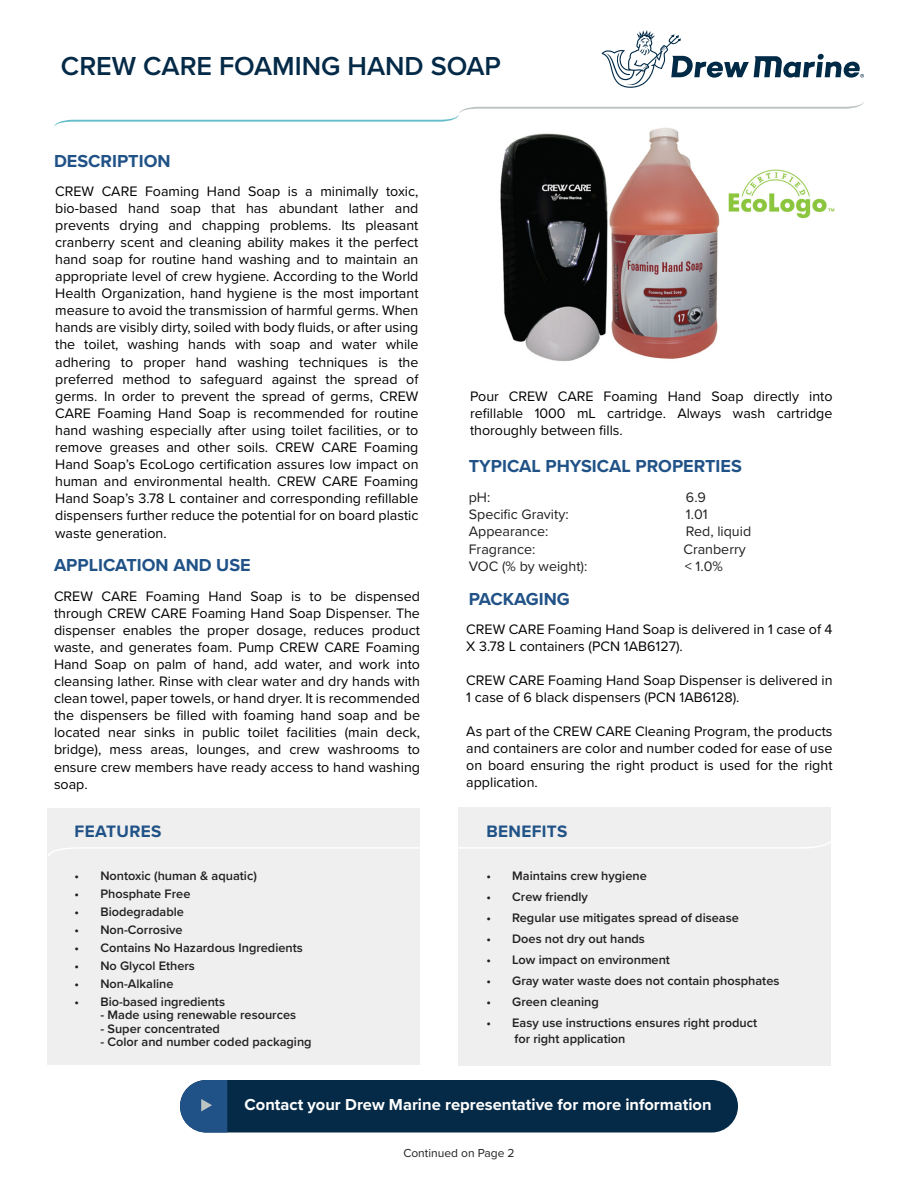
<style>
.page{position:relative;width:918px;height:1188px;background:#fff}
.page>*{position:absolute;margin:0;border:0;box-sizing:border-box;transform-origin:0 0}
.t1{font:600 27px "Proxima Nova";color:#042a47}
.t2{font:700 18px "Proxima Nova";color:#205287}
.t3{font:700 17.25px "Proxima Nova";letter-spacing:.02em;color:#205287}
.t4{font:700 16.5px "Proxima Nova";color:#fff}
.t5{font:14.25px/17.1px "Proxima Nova";color:#000;text-align:justify}
.t6{font:14.25px "Proxima Nova";color:#221f20}
.t7{font:600 12.75px/16.5px "Proxima Nova";color:#221f20}
.t8{font:12px "Proxima Nova";color:#221f20}
</style>
<div class="page">
<img style="left:500px;top:128px;width:220px;height:234px">
<svg style="left:602px;top:30px;width:262px;height:58px"></svg>
<svg style="left:54px;top:102px;width:810px;height:25px"></svg>
<div style="left:180px;top:1080px;width:558px;height:52px;background:#042a47;border-radius:26px"></div>
<svg style="left:180px;top:1080px;width:47px;height:52px;background:#3d6895"></svg>
<div style="left:458px;top:808px;width:373px;height:258px;background:#eeefee"></div>
<div style="left:47px;top:808px;width:373px;height:257px;background:#eeefee"></div>
<svg style="left:48px;top:841px;width:783px;height:15px"></svg>
<img style="left:728px;top:169px;width:107px;height:50px">
<h1 class="t1" style="left:61px;top:46px;width:442px">CREW CARE FOAMING HAND SOAP</h1>
<p class="t2" style="left:54px;top:148px;width:118px">DESCRIPTION</p>
<p class="t5" style="left:55px;top:182px;width:365px">CREW CARE Foaming Hand Soap is a minimally toxic, bio-based hand soap that has abundant lather and prevents drying and chapping problems. Its pleasant cranberry scent and cleaning ability makes it the perfect hand soap for routine hand washing and to maintain an appropriate level of crew hygiene. According to the World Health Organization, hand hygiene is the most important measure to avoid the transmission of harmful germs. When hands are visibly dirty, soiled with body fluids, or after using the toilet, washing hands with soap and water while adhering to proper hand washing techniques is the preferred method to safeguard against the spread of germs. In order to prevent the spread of germs, CREW CARE Foaming Hand Soap is recommended for routine hand washing especially after using toilet facilities, or to remove greases and other soils. CREW CARE Foaming Hand Soap’s EcoLogo certification assures low impact on human and environmental health. CREW CARE Foaming Hand Soap’s 3.78 L container and corresponding refillable dispensers further reduce the potential for on board plastic waste generation.</p>
<p class="t2" style="left:54px;top:551px;width:198px">APPLICATION AND USE</p>
<p class="t5" style="left:54px;top:587px;width:368px">CREW CARE Foaming Hand Soap is to be dispensed through CREW CARE Foaming Hand Soap Dispenser. The dispenser enables the proper dosage, reduces product waste, and generates foam. Pump CREW CARE Foaming Hand Soap on palm of hand, add water, and work into cleansing lather. Rinse with clear water and dry hands with clean towel, paper towels, or hand dryer. It is recommended the dispensers be filled with foaming hand soap and be located near sinks in public toilet facilities (main deck, bridge), mess areas, lounges, and crew washrooms to ensure crew members have ready access to hand washing soap.</p>
<p class="t5" style="left:470px;top:387px;width:364px">Pour CREW CARE Foaming Hand Soap directly into refillable 1000 mL cartridge. Always wash cartridge thoroughly between fills.</p>
<p class="t2" style="left:469px;top:452px;width:275px">TYPICAL PHYSICAL PROPERTIES</p>
<p class="t6" style="left:469px;top:486px;width:23px">pH:</p>
<p class="t6" style="left:686px;top:486px;width:22px">6.9</p>
<p class="t6" style="left:469px;top:504px;width:101px">Specific Gravity:</p>
<p class="t6" style="left:686px;top:504px;width:23px">1.01</p>
<p class="t6" style="left:469px;top:521px;width:81px">Appearance:</p>
<p class="t6" style="left:686px;top:521px;width:67px">Red, liquid</p>
<p class="t6" style="left:469px;top:538px;width:68px">Fragrance:</p>
<p class="t6" style="left:683px;top:538px;width:64px">Cranberry</p>
<p class="t6" style="left:469px;top:555px;width:120px">VOC (% by weight):</p>
<p class="t6" style="left:685px;top:555px;width:40px">&lt; 1.0%</p>
<p class="t2" style="left:469px;top:586px;width:103px">PACKAGING</p>
<p class="t5" style="left:466px;top:620px;width:368px">CREW CARE Foaming Hand Soap is delivered in 1 case of 4<br>X 3.78 L containers (PCN 1AB6127).</p>
<p class="t5" style="left:466px;top:671px;width:368px">CREW CARE Foaming Hand Soap Dispenser is delivered in<br>1 case of 6 black dispensers (PCN 1AB6128).</p>
<p class="t5" style="left:466px;top:722px;width:368px">As part of the CREW CARE Cleaning Program, the products and containers are color and number coded for ease of use on board ensuring the right product is used for the right application.</p>
<p class="t3" style="left:75px;top:819px;width:88px">FEATURES</p>
<p class="t3" style="left:486px;top:819px;width:83px">BENEFITS</p>
<p class="t7" style="left:75px;top:867px;width:184px">• Nontoxic (human &amp; aquatic)</p>
<p class="t7" style="left:75px;top:885px;width:117px">• Phosphate Free</p>
<p class="t7" style="left:75px;top:903px;width:111px">• Biodegradable</p>
<p class="t7" style="left:75px;top:921px;width:110px">• Non-Corrosive</p>
<p class="t7" style="left:75px;top:939px;width:230px">• Contains No Hazardous Ingredients</p>
<p class="t7" style="left:75px;top:957px;width:122px">• No Glycol Ethers</p>
<p class="t7" style="left:75px;top:975px;width:100px">• Non-Alkaline</p>
<p class="t7" style="left:75px;top:993px;width:152px">• Bio-based ingredients</p>
<p class="t7" style="left:100px;top:1006px;width:197px">- Made using renewable resources</p>
<p class="t7" style="left:100px;top:1020px;width:121px">- Super concentrated</p>
<p class="t7" style="left:100px;top:1033px;width:213px">- Color and number coded packaging</p>
<p class="t7" style="left:486px;top:867px;width:162px">• Maintains crew hygiene</p>
<p class="t7" style="left:486px;top:888px;width:103px">• Crew friendly</p>
<p class="t7" style="left:486px;top:909px;width:254px">• Regular use mitigates spread of disease</p>
<p class="t7" style="left:486px;top:930px;width:160px">• Does not dry out hands</p>
<p class="t7" style="left:486px;top:951px;width:185px">• Low impact on environment</p>
<p class="t7" style="left:486px;top:972px;width:295px">• Gray water waste does not contain phosphates</p>
<p class="t7" style="left:486px;top:993px;width:114px">• Green cleaning</p>
<p class="t7" style="left:514px;top:1014px;width:244px;text-indent:-28px">• Easy use instructions ensures right product for right application</p>
<p class="t4" style="left:245px;top:1092px;width:469px">Contact your Drew Marine representative for more information</p>
<p class="t8" style="left:403px;top:1144px;width:113px">Continued on Page 2</p>
</div>
